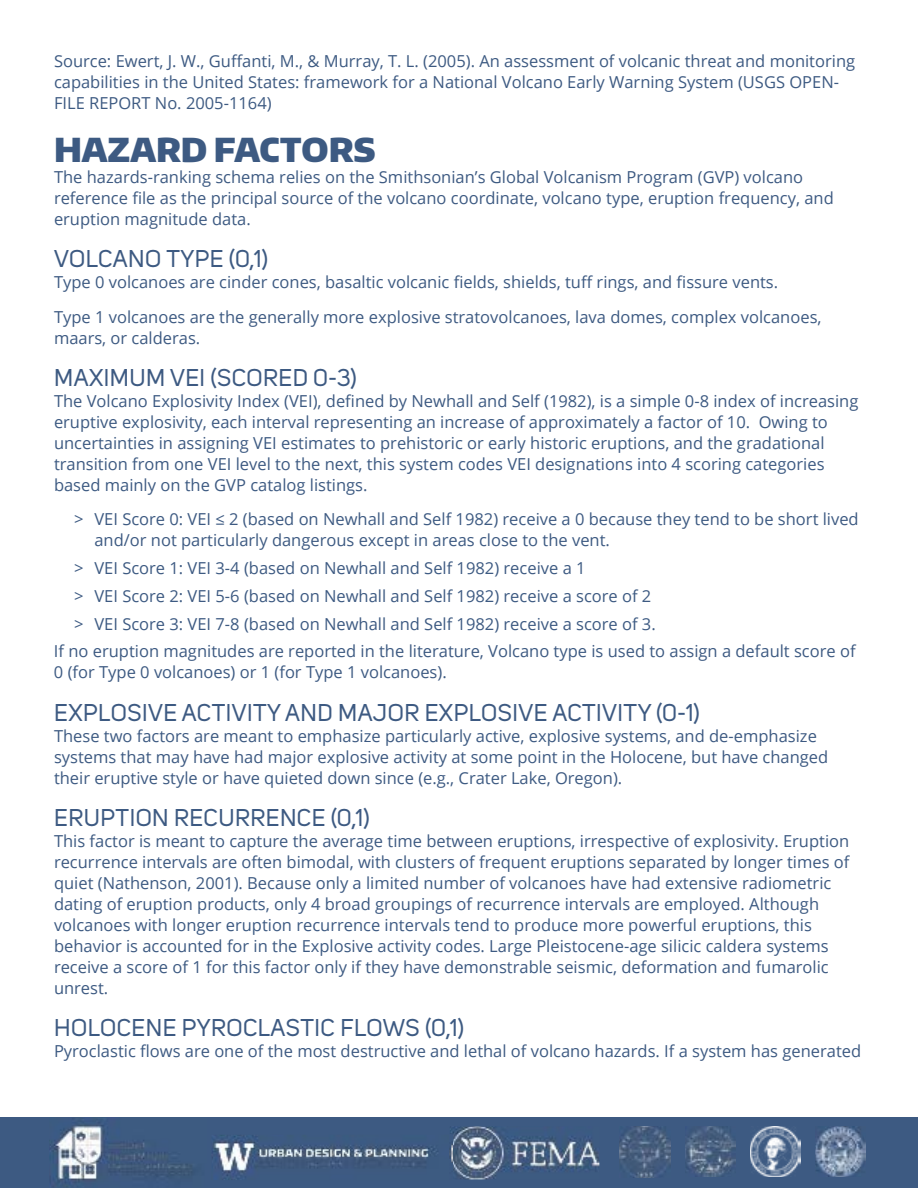
<style>
.page{position:relative;width:918px;height:1188px;background:#fff}
.page>*{position:absolute;margin:0;border:0;box-sizing:border-box;transform-origin:0 0}
.t1{font:900 33px "Encode Sans Normal";color:#3d5a82}
.t2{font:24px "Uni Sans";letter-spacing:.02em;color:#3d5a82}
.t3{font:16.5px/21px "Open Sans";color:#3d5a82}
</style>
<div class="page">
<div style="left:0;top:1118px;width:918px;height:70px;background:#3d5a82"></div>
<img style="left:50px;top:1117px;width:157px;height:71px">
<img style="left:450px;top:1126px;width:149px;height:53px">
<img style="left:815px;top:1126px;width:51px;height:51px">
<img style="left:750px;top:1126px;width:50px;height:51px">
<img style="left:685px;top:1126px;width:50px;height:51px">
<img style="left:212px;top:1135px;width:238px;height:45px">
<img style="left:450px;top:1135px;width:3px;height:44px">
<img style="left:620px;top:1126px;width:50px;height:52px">
<p class="t3" style="left:54px;top:50px;width:803px">Source: Ewert, J. W., Guffanti, M., &amp; Murray, T. L. (2005). An assessment of volcanic threat and monitoring capabilities in the United States: framework for a National Volcano Early Warning System (USGS OPEN-<br>FILE REPORT No. 2005-1164)</p>
<h1 class="t1" style="left:54px;top:128px;width:323px">HAZARD FACTORS</h1>
<p class="t3" style="left:54px;top:166px;width:781px">The hazards-ranking schema relies on the Smithsonian’s Global Volcanism Program (GVP) volcano reference file as the principal source of the volcano coordinate, volcano type, eruption frequency, and eruption magnitude data.</p>
<h2 class="t2" style="left:54px;top:245px;width:215px">VOLCANO TYPE (0,1)</h2>
<p class="t3" style="left:54px;top:264px;width:769px;line-height:34.5px">Type 0 volcanoes are cinder cones, basaltic volcanic fields, shields, tuff rings, and fissure vents.<br>Type 1 volcanoes are the generally more explosive stratovolcanoes, lava domes, complex volcanoes,</p>
<p class="t3" style="left:54px;top:327px;width:148px">maars, or calderas.</p>
<h2 class="t2" style="left:54px;top:364px;width:304px">MAXIMUM VEI (SCORED 0-3)</h2>
<p class="t3" style="left:54px;top:390px;width:806px">The Volcano Explosivity Index (VEI), defined by Newhall and Self (1982), is a simple 0-8 index of increasing eruptive explosivity, each interval representing an increase of approximately a factor of 10. Owing to uncertainties in assigning VEI estimates to prehistoric or early historic eruptions, and the gradational transition from one VEI level to the next, this system codes VEI designations into 4 scoring categories based mainly on the GVP catalog listings.</p>
<p class="t3" style="left:94px;top:508px;width:766px;text-indent:-20px">&gt; VEI Score 0: VEI ≤ 2 (based on Newhall and Self 1982) receive a 0 because they tend to be short lived and/or not particularly dangerous except in areas close to the vent.</p>
<p class="t3" style="left:74px;top:557px;width:513px">&gt; VEI Score 1: VEI 3-4 (based on Newhall and Self 1982) receive a 1</p>
<p class="t3" style="left:74px;top:585px;width:579px">&gt; VEI Score 2: VEI 5-6 (based on Newhall and Self 1982) receive a score of 2</p>
<p class="t3" style="left:74px;top:613px;width:583px">&gt; VEI Score 3: VEI 7-8 (based on Newhall and Self 1982) receive a score of 3.</p>
<p class="t3" style="left:54px;top:640px;width:803px">If no eruption magnitudes are reported in the literature, Volcano type is used to assign a default score of</p>
<p class="t3" style="left:54px;top:661px;width:394px">0 (for Type 0 volcanoes) or 1 (for Type 1 volcanoes).</p>
<h2 class="t2" style="left:54px;top:698px;width:647px">EXPLOSIVE ACTIVITY AND MAJOR EXPLOSIVE ACTIVITY (0-1)</h2>
<p class="t3" style="left:54px;top:725px;width:776px">These two factors are meant to emphasize particularly active, explosive systems, and de-emphasize systems that may have had major explosive activity at some point in the Holocene, but have changed their eruptive style or have quieted down since (e.g., Crater Lake, Oregon).</p>
<h2 class="t2" style="left:54px;top:804px;width:317px">ERUPTION RECURRENCE (0,1)</h2>
<p class="t3" style="left:54px;top:830px;width:797px">This factor is meant to capture the average time between eruptions, irrespective of explosivity. Eruption recurrence intervals are often bimodal, with clusters of frequent eruptions separated by longer times of quiet (Nathenson, 2001). Because only a limited number of volcanoes have had extensive radiometric dating of eruption products, only 4 broad groupings of recurrence intervals are employed. Although volcanoes with longer eruption recurrence intervals tend to produce more powerful eruptions, this behavior is accounted for in the Explosive activity codes. Large Pleistocene-age silicic caldera systems receive a score of 1 for this factor only if they have demonstrable seismic, deformation and fumarolic unrest.</p>
<h2 class="t2" style="left:54px;top:1014px;width:412px">HOLOCENE PYROCLASTIC FLOWS (0,1)</h2>
<p class="t3" style="left:54px;top:1040px;width:809px">Pyroclastic flows are one of the most destructive and lethal of volcano hazards. If a system has generated</p>
</div>
